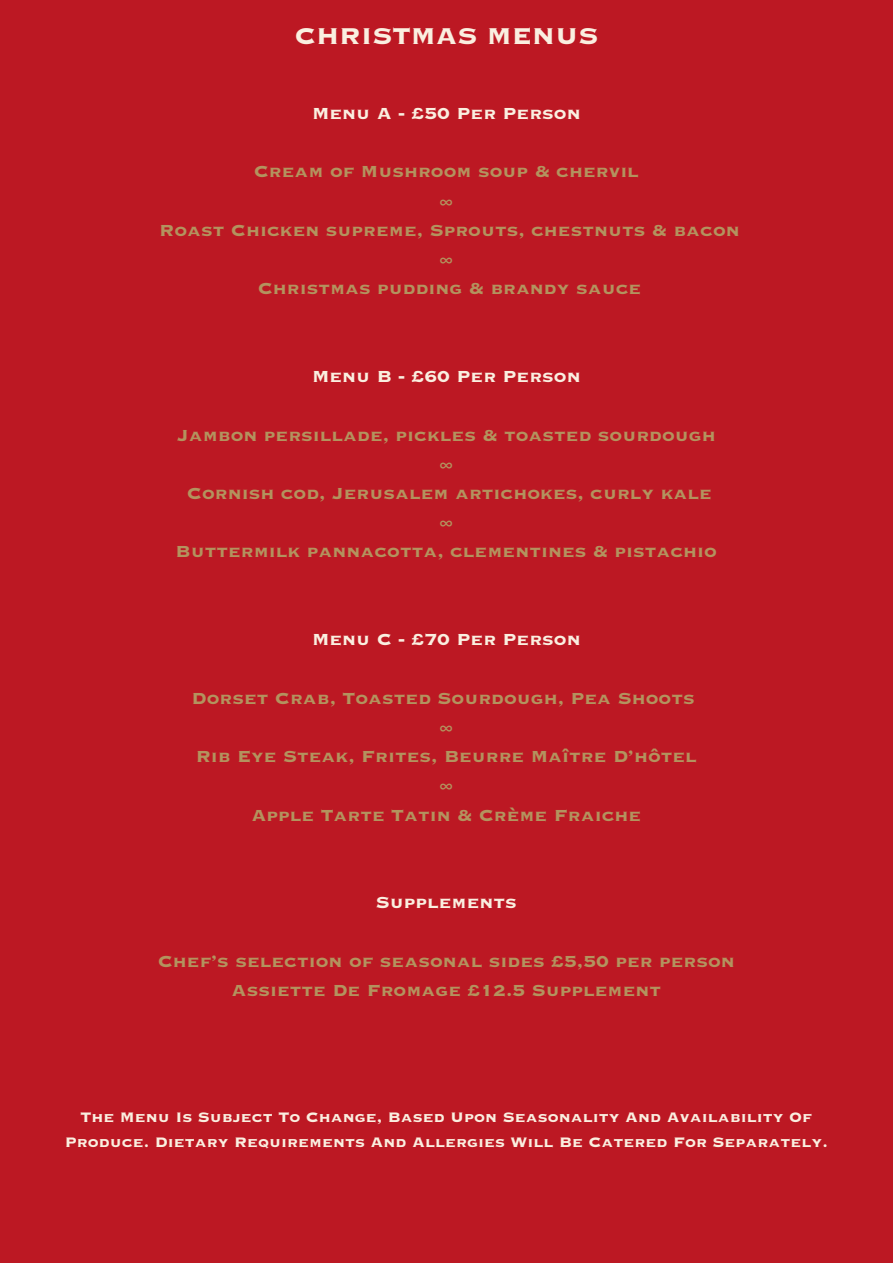
<style>
.page{position:relative;width:893px;height:1264px;background:#fff}
.page>*{position:absolute;margin:0;border:0;box-sizing:border-box;transform-origin:0 0}
.t1{font:30px "Copperplate Gothic Std 33 BC";color:#faefe0}
.t2{font:21px "Copperplate Gothic Std 33 BC";color:#b3935e}
.t3{font:21px "Copperplate Gothic Std 33 BC";color:#faefe0}
.t4{font:18px/24.8px "Copperplate Gothic Std 33 BC";color:#faefe0;text-align:center}
</style>
<div class="page">
<div style="left:0;top:0;width:892px;height:1262px;background:#bc1823"></div>
<p class="t1" style="left:294px;top:22px;width:305px">CHRISTMAS MENUS</p>
<p class="t3" style="left:312px;top:104px;width:270px">Menu A - £50 Per Person</p>
<p class="t2" style="left:254px;top:162px;width:387px">Cream of Mushroom soup &amp; chervil</p>
<p class="t2" style="left:439px;top:191px;width:15px">∞</p>
<p class="t2" style="left:159px;top:220px;width:582px">Roast Chicken supreme, Sprouts, chestnuts &amp; bacon</p>
<p class="t2" style="left:439px;top:250px;width:15px">∞</p>
<p class="t2" style="left:258px;top:279px;width:385px">Christmas pudding &amp; brandy sauce</p>
<p class="t3" style="left:312px;top:367px;width:270px">Menu B - £60 Per Person</p>
<p class="t2" style="left:177px;top:425px;width:540px">Jambon persillade, pickles &amp; toasted sourdough</p>
<p class="t2" style="left:439px;top:454px;width:15px">∞</p>
<p class="t2" style="left:187px;top:483px;width:526px">Cornish cod, Jerusalem artichokes, curly kale</p>
<p class="t2" style="left:439px;top:513px;width:15px">∞</p>
<p class="t2" style="left:175px;top:542px;width:543px">Buttermilk pannacotta, clementines &amp; pistachio</p>
<p class="t3" style="left:312px;top:630px;width:270px">Menu C - £70 Per Person</p>
<p class="t2" style="left:192px;top:688px;width:504px">Dorset Crab, Toasted Sourdough, Pea Shoots</p>
<p class="t2" style="left:439px;top:717px;width:15px">∞</p>
<p class="t2" style="left:196px;top:747px;width:502px">Rib Eye Steak, Frites, Beurre Maître D’hôtel</p>
<p class="t2" style="left:439px;top:776px;width:15px">∞</p>
<p class="t2" style="left:251px;top:805px;width:391px">Apple Tarte Tatin &amp; Crème Fraiche</p>
<p class="t3" style="left:376px;top:893px;width:143px">Supplements</p>
<p class="t2" style="left:158px;top:951px;width:578px">Chef’s selection of seasonal sides £5,50 per person</p>
<p class="t2" style="left:231px;top:980px;width:431px">Assiette De Fromage £12.5 Supplement</p>
<p class="t4" style="left:65px;top:1105px;width:764px">The Menu Is Subject To Change, Based Upon Seasonality And Availability Of<br>Produce. Dietary Requirements And Allergies Will Be Catered For Separately.</p>
</div>
